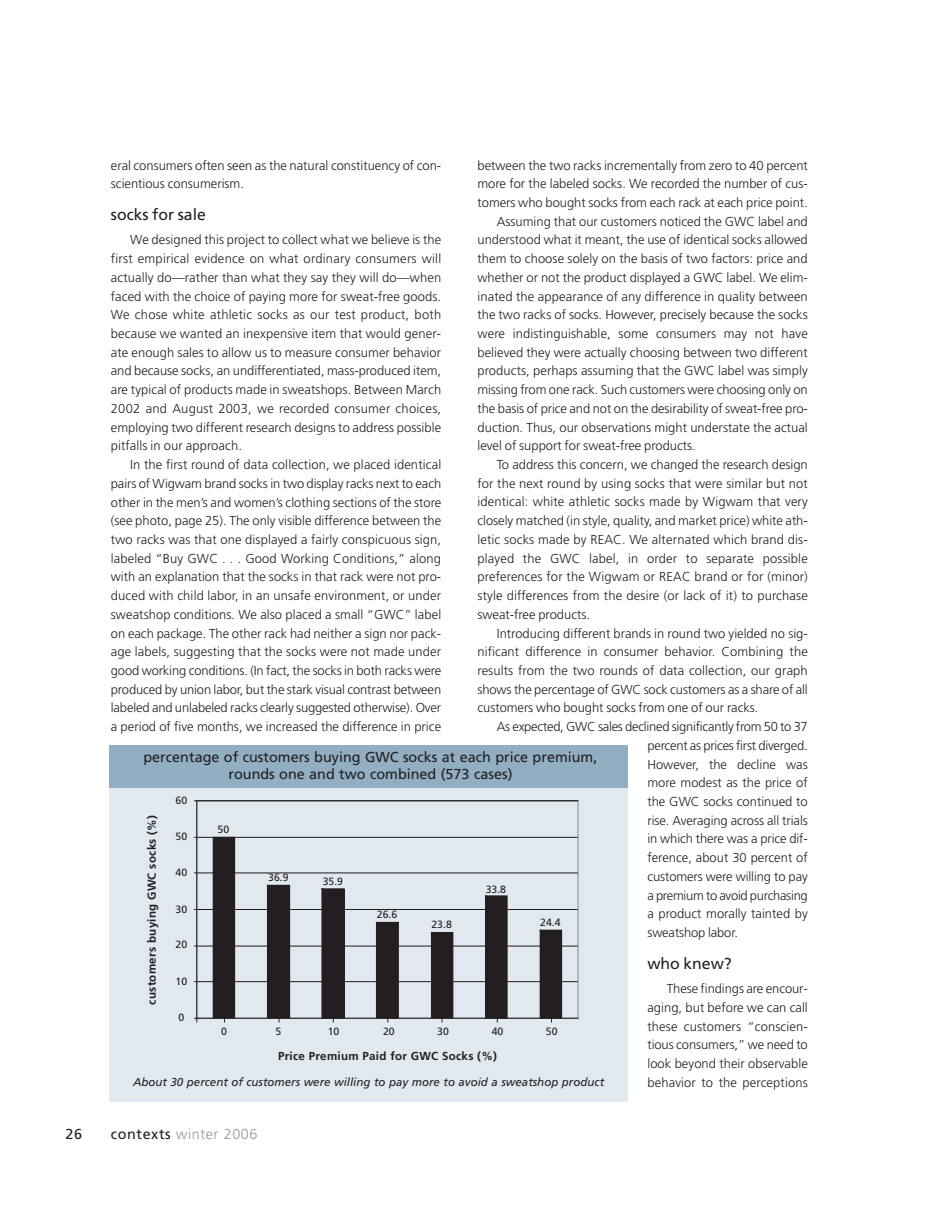
<style>
.page{position:relative;width:945px;height:1215px;background:#fff}
.page>*{position:absolute;margin:0;border:0;box-sizing:border-box;transform-origin:0 0}
.t1{font:15.9px "Frutiger";color:#231f20}
.t2{font:14.4px/17.2px "Frutiger";color:#231f20;text-align:center}
.t3{font:300 14.4px "Frutiger";letter-spacing:.04em;color:#939598}
.t4{font:300 12.9px/18.8px "Frutiger";color:#231f20;text-align:justify}
.t5{font:300 12.9px "Frutiger";letter-spacing:-.02em;color:#231f20}
.t6{font:italic 11.55px "Frutiger";color:#231f20}
.t7{font:700 11.55px "Frutiger";letter-spacing:.025em;color:#231f20}
.t8{font:10.5px "Frutiger";color:#231f20}
.s1{font-weight:400;color:#231f20}
</style>
<div class="page">
<div style="left:109px;top:751px;width:519px;height:350px;background:#e1e8ef"></div>
<hr style="left:197px;top:981px;width:381px;height:1px;background:#231f20">
<hr style="left:197px;top:946px;width:381px;height:1px;background:#231f20">
<hr style="left:197px;top:909px;width:381px;height:1px;background:#231f20">
<hr style="left:197px;top:873px;width:381px;height:1px;background:#231f20">
<hr style="left:197px;top:837px;width:381px;height:1px;background:#231f20">
<hr style="left:197px;top:800px;width:381px;height:1px;background:#231f20">
<hr style="left:578px;top:801px;width:1px;height:217px;background:#878f96">
<div style="left:213px;top:837px;width:22px;height:181px;background:#231f20"></div>
<div style="left:267px;top:885px;width:23px;height:133px;background:#231f20"></div>
<div style="left:322px;top:889px;width:22px;height:129px;background:#231f20"></div>
<div style="left:322px;top:888px;width:23px;height:131px;border:1px solid #231f20"></div>
<div style="left:376px;top:922px;width:22px;height:96px;background:#231f20"></div>
<div style="left:376px;top:922px;width:23px;height:97px;border:1px solid #231f20"></div>
<div style="left:431px;top:932px;width:22px;height:86px;background:#231f20"></div>
<div style="left:486px;top:896px;width:21px;height:122px;background:#231f20"></div>
<div style="left:485px;top:895px;width:23px;height:124px;border:1px solid #231f20"></div>
<div style="left:540px;top:930px;width:22px;height:88px;background:#231f20"></div>
<hr style="left:196px;top:801px;width:1px;height:217px;background:#231f20">
<hr style="left:197px;top:1018px;width:381px;height:1px;background:#231f20">
<div style="left:109px;top:745px;width:519px;height:42px;background:#91aec2"></div>
<p class="t4" style="left:478px;top:157px;width:332px">between the two racks incrementally from zero to 40 percent</p>
<p class="t4" style="left:478px;top:175px;width:332px">more for the labeled socks. We recorded the number of cus-</p>
<p class="t4" style="left:478px;top:194px;width:332px">tomers who bought socks from each rack at each price point.</p>
<p class="t4" style="left:497px;top:213px;width:312px">Assuming that our customers noticed the GWC label and</p>
<p class="t4" style="left:478px;top:232px;width:332px">understood what it meant, the use of identical socks allowed</p>
<p class="t4" style="left:478px;top:250px;width:332px">them to choose solely on the basis of two factors: price and</p>
<p class="t4" style="left:478px;top:269px;width:332px">whether or not the product displayed a GWC label. We elim-</p>
<p class="t4" style="left:478px;top:288px;width:332px">inated the appearance of any difference in quality between</p>
<p class="t4" style="left:478px;top:306px;width:332px">the two racks of socks. However, precisely because the socks</p>
<p class="t4" style="left:478px;top:325px;width:332px">were indistinguishable, some consumers may not have</p>
<p class="t4" style="left:478px;top:344px;width:332px">believed they were actually choosing between two different</p>
<p class="t4" style="left:478px;top:363px;width:332px">products, perhaps assuming that the GWC label was simply</p>
<p class="t4" style="left:478px;top:381px;width:332px">missing from one rack. Such customers were choosing only on</p>
<p class="t4" style="left:478px;top:400px;width:332px">the basis of price and not on the desirability of sweat-free pro-</p>
<p class="t4" style="left:478px;top:419px;width:332px">duction. Thus, our observations might understate the actual</p>
<p class="t4" style="left:478px;top:437px;width:220px">level of support for sweat-free products.</p>
<p class="t4" style="left:497px;top:456px;width:312px">To address this concern, we changed the research design</p>
<p class="t4" style="left:478px;top:475px;width:332px">for the next round by using socks that were similar but not</p>
<p class="t4" style="left:478px;top:494px;width:332px">identical: white athletic socks made by Wigwam that very</p>
<p class="t4" style="left:478px;top:512px;width:332px">closely matched (in style, quality, and market price) white ath-</p>
<p class="t4" style="left:478px;top:531px;width:332px">letic socks made by REAC. We alternated which brand dis-</p>
<p class="t4" style="left:478px;top:550px;width:332px">played the GWC label, in order to separate possible</p>
<p class="t4" style="left:478px;top:569px;width:332px">preferences for the Wigwam or REAC brand or for (minor)</p>
<p class="t4" style="left:478px;top:587px;width:332px">style differences from the desire (or lack of it) to purchase</p>
<p class="t4" style="left:478px;top:606px;width:114px">sweat-free products.</p>
<p class="t4" style="left:497px;top:625px;width:312px">Introducing different brands in round two yielded no sig-</p>
<p class="t4" style="left:478px;top:643px;width:332px">nificant difference in consumer behavior. Combining the</p>
<p class="t4" style="left:478px;top:662px;width:332px">results from the two rounds of data collection, our graph</p>
<p class="t4" style="left:478px;top:681px;width:332px">shows the percentage of GWC sock customers as a share of all</p>
<p class="t4" style="left:478px;top:700px;width:282px">customers who bought socks from one of our racks.</p>
<p class="t5" style="left:497px;top:721px;width:312px">As expected, GWC sales declined significantly from 50 to 37</p>
<p class="t4" style="left:647px;top:737px;width:162px">percent as prices first diverged.</p>
<p class="t4" style="left:647px;top:756px;width:162px">However, the decline was</p>
<p class="t4" style="left:647px;top:774px;width:162px">more modest as the price of</p>
<p class="t4" style="left:647px;top:793px;width:162px">the GWC socks continued to</p>
<p class="t4" style="left:647px;top:812px;width:162px">rise. Averaging across all trials</p>
<p class="t4" style="left:647px;top:831px;width:162px">in which there was a price dif-</p>
<p class="t4" style="left:647px;top:849px;width:162px">ference, about 30 percent of</p>
<p class="t4" style="left:647px;top:868px;width:162px">customers were willing to pay</p>
<p class="t5" style="left:647px;top:890px;width:162px">a premium to avoid purchasing</p>
<p class="t4" style="left:647px;top:905px;width:162px">a product morally tainted by</p>
<p class="t4" style="left:647px;top:924px;width:92px">sweatshop labor.</p>
<p class="t1" style="left:647px;top:957px;width:86px">who knew?</p>
<p class="t4" style="left:647px;top:980px;width:162px;text-indent:19px">These findings are encour&shy;aging, but before we can call these customers “conscien&shy;tious consumers,” we need to look beyond their observable behavior to the perceptions</p>
<p class="t4" style="left:111px;top:157px;width:332px">eral consumers often seen as the natural constituency of con&shy;scientious consumerism.</p>
<p class="t1" style="left:111px;top:208px;width:97px">socks for sale</p>
<p class="t4" style="left:111px;top:232px;width:332px;text-indent:19px">We designed this project to collect what we believe is the first empirical evidence on what ordinary consumers will actually do—rather than what they say they will do—when faced with the choice of paying more for sweat-free goods.<br>We chose white athletic socks as our test product, both because we wanted an inexpensive item that would gener&shy;ate enough sales to allow us to measure consumer behavior and because socks, an undifferentiated, mass-produced item, are typical of products made in sweatshops. Between March 2002 and August 2003, we recorded consumer choices, employing two different research designs to address possible pitfalls in our approach.</p>
<p class="t4" style="left:111px;top:456px;width:332px;text-indent:19px">In the first round of data collection, we placed identical pairs of Wigwam brand socks in two display racks next to each other in the men’s and women’s clothing sections of the store (see photo, page 25). The only visible difference between the two racks was that one displayed a fairly conspicuous sign, labeled “Buy GWC . . . Good Working Conditions,” along with an explanation that the socks in that rack were not pro&shy;duced with child labor, in an unsafe environment, or under sweatshop conditions. We also placed a small “GWC” label on each package. The other rack had neither a sign nor pack&shy;age labels, suggesting that the socks were not made under good working conditions. (In fact, the socks in both racks were produced by union labor, but the stark visual contrast between labeled and unlabeled racks clearly suggested otherwise). Over a period of five months, we increased the difference in price</p>
<p class="t2" style="left:143px;top:750px;width:455px">percentage of customers buying GWC socks at each price premium, rounds one and two combined (573 cases)</p>
<p class="t8" style="left:176px;top:796px;width:13px">60</p>
<p class="t7" style="left:147px;top:1005px;width:191px;rotate:-90deg">customers buying GWC socks (%)</p>
<p class="t8" style="left:218px;top:825px;width:13px">50</p>
<p class="t8" style="left:176px;top:832px;width:13px">50</p>
<p class="t8" style="left:176px;top:868px;width:13px">40</p>
<p class="t8" style="left:268px;top:873px;width:22px">36.9</p>
<p class="t8" style="left:323px;top:877px;width:22px">35.9</p>
<p class="t8" style="left:486px;top:885px;width:22px">33.8</p>
<p class="t8" style="left:176px;top:905px;width:13px">30</p>
<p class="t8" style="left:377px;top:910px;width:22px">26.6</p>
<p class="t8" style="left:540px;top:918px;width:22px">24.4</p>
<p class="t8" style="left:431px;top:921px;width:22px">23.8</p>
<p class="t8" style="left:176px;top:940px;width:13px">20</p>
<p class="t8" style="left:176px;top:977px;width:13px">10</p>
<p class="t8" style="left:179px;top:1013px;width:7px">0</p>
<p class="t8" style="left:221px;top:1027px;width:7px">0</p>
<p class="t8" style="left:276px;top:1027px;width:7px">5</p>
<p class="t8" style="left:328px;top:1027px;width:13px">10</p>
<p class="t8" style="left:383px;top:1027px;width:13px">20</p>
<p class="t8" style="left:437px;top:1027px;width:13px">30</p>
<p class="t8" style="left:492px;top:1027px;width:13px">40</p>
<p class="t8" style="left:546px;top:1027px;width:13px">50</p>
<p class="t7" style="left:278px;top:1051px;width:221px">Price Premium Paid for GWC Socks (%)</p>
<p class="t6" style="left:133px;top:1077px;width:473px">About 30 percent of customers were willing to pay more to avoid a sweatshop product</p>
<p class="t2" style="left:66px;top:1127px;width:18px">26</p>
<p class="t3" style="left:111px;top:1129px;width:148px"><span class="s1">contexts</span> winter 2006</p>
</div>
